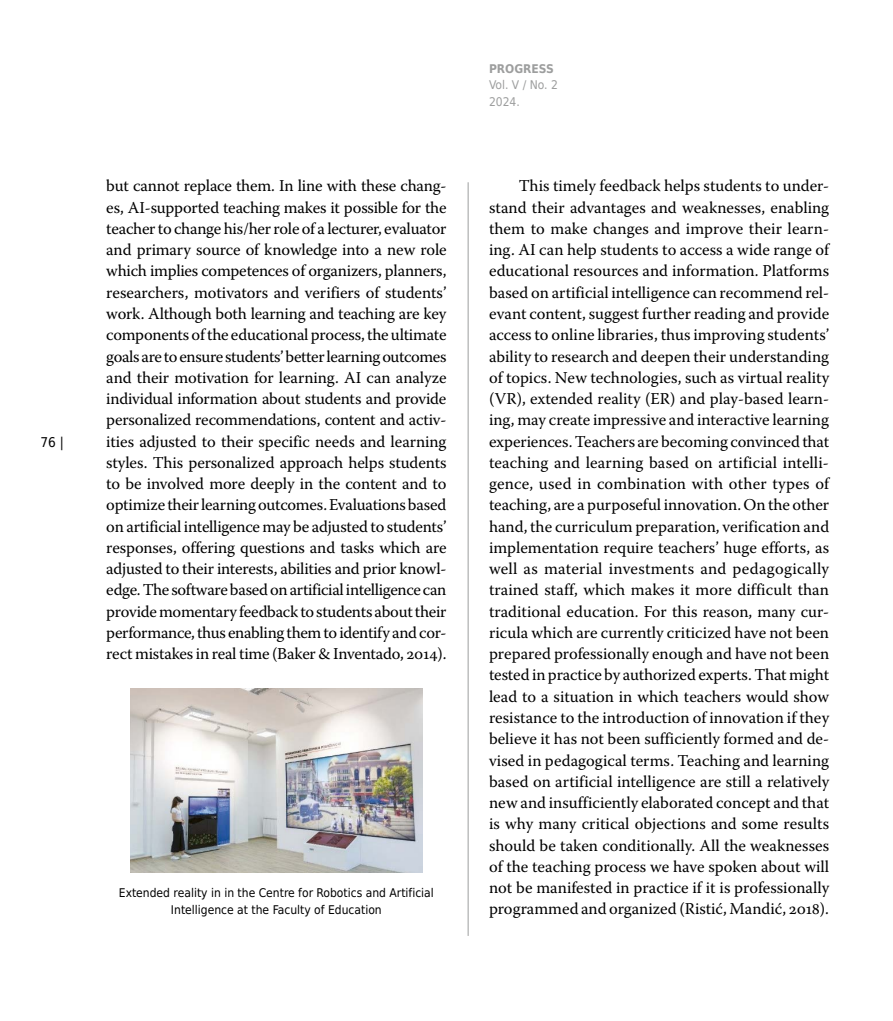
<style>
.page{position:relative;width:893px;height:1021px;background:#fff}
.page>*{position:absolute;margin:0;border:0;box-sizing:border-box;transform-origin:0 0}
.t1{font:16.5px/21.3px "Warnock Pro";letter-spacing:-.005em;color:#000;text-align:justify}
.t2{font:13.5px "DejaVu Sans Condensed";color:#000}
.t3{font:12px/16.5px "DejaVu Sans Condensed";color:#000;text-align:center}
.t4{font:12px/16.5px "DejaVu Sans Condensed";color:#9d9e9e}
.t5{font:700 12px "DejaVu Sans Condensed";color:#9d9e9e}
</style>
<div class="page">
<hr style="left:468px;top:182px;width:1px;height:753px;background:#9d9e9e">
<img style="left:130px;top:688px;width:292px;height:184px">
<p class="t2" style="left:40px;top:431px;width:25px">76 |</p>
<p class="t1" style="left:106px;top:175px;width:342px">but cannot replace them. In line with these chang&shy;es, AI-supported teaching makes it possible for the teacher to change his/her role of a lecturer, evaluator and primary source of knowledge into a new role which implies competences of organizers, planners, researchers, motivators and verifiers of students’ work. Although both learning and teaching are key components of the educational process, the ultimate goals are to ensure students’ better learning outcomes and their motivation for learning. AI can analyze individual information about students and provide personalized recommendations, content and activ&shy;ities adjusted to their specific needs and learning styles. This personalized approach helps students to be involved more deeply in the content and to optimize their learning outcomes. Evaluations based on artificial intelligence may be adjusted to students’ responses, offering questions and tasks which are adjusted to their interests, abilities and prior knowl&shy;edge. The software based on artificial intelligence can provide momentary feedback to students about their performance, thus enabling them to identify and cor&shy;rect mistakes in real time (Baker &amp; Inventado, 2014).</p>
<p class="t3" style="left:119px;top:884px;width:317px">Extended reality in in the Centre for Robotics and Artificial<br>Intelligence at the Faculty of Education</p>
<p class="t5" style="left:489px;top:59px;width:66px">PROGRESS</p>
<p class="t4" style="left:489px;top:76px;width:70px">Vol. V / No. 2<br>2024.</p>
<p class="t1" style="left:489px;top:175px;width:342px;text-indent:30px">This timely feedback helps students to under&shy;stand their advantages and weaknesses, enabling them to make changes and improve their learn&shy;ing. AI can help students to access a wide range of educational resources and information. Platforms based on artificial intelligence can recommend rel&shy;evant content, suggest further reading and provide access to online libraries, thus improving students’ ability to research and deepen their understanding of topics. New technologies, such as virtual reality (VR), extended reality (ER) and play-based learn&shy;ing, may create impressive and interactive learning experiences. Teachers are becoming convinced that teaching and learning based on artificial intelli&shy;gence, used in combination with other types of teaching, are a purposeful innovation. On the other hand, the curriculum preparation, verification and implementation require teachers’ huge efforts, as well as material investments and pedagogically trained staff, which makes it more difficult than traditional education. For this reason, many cur&shy;ricula which are currently criticized have not been prepared professionally enough and have not been tested in practice by authorized experts. That might lead to a situation in which teachers would show resistance to the introduction of innovation if they believe it has not been sufficiently formed and de&shy;vised in pedagogical terms. Teaching and learning based on artificial intelligence are still a relatively new and insufficiently elaborated concept and that is why many critical objections and some results should be taken conditionally. All the weaknesses of the teaching process we have spoken about will not be manifested in practice if it is professionally programmed and organized (Ristić, Mandić, 2018).</p>
</div>
